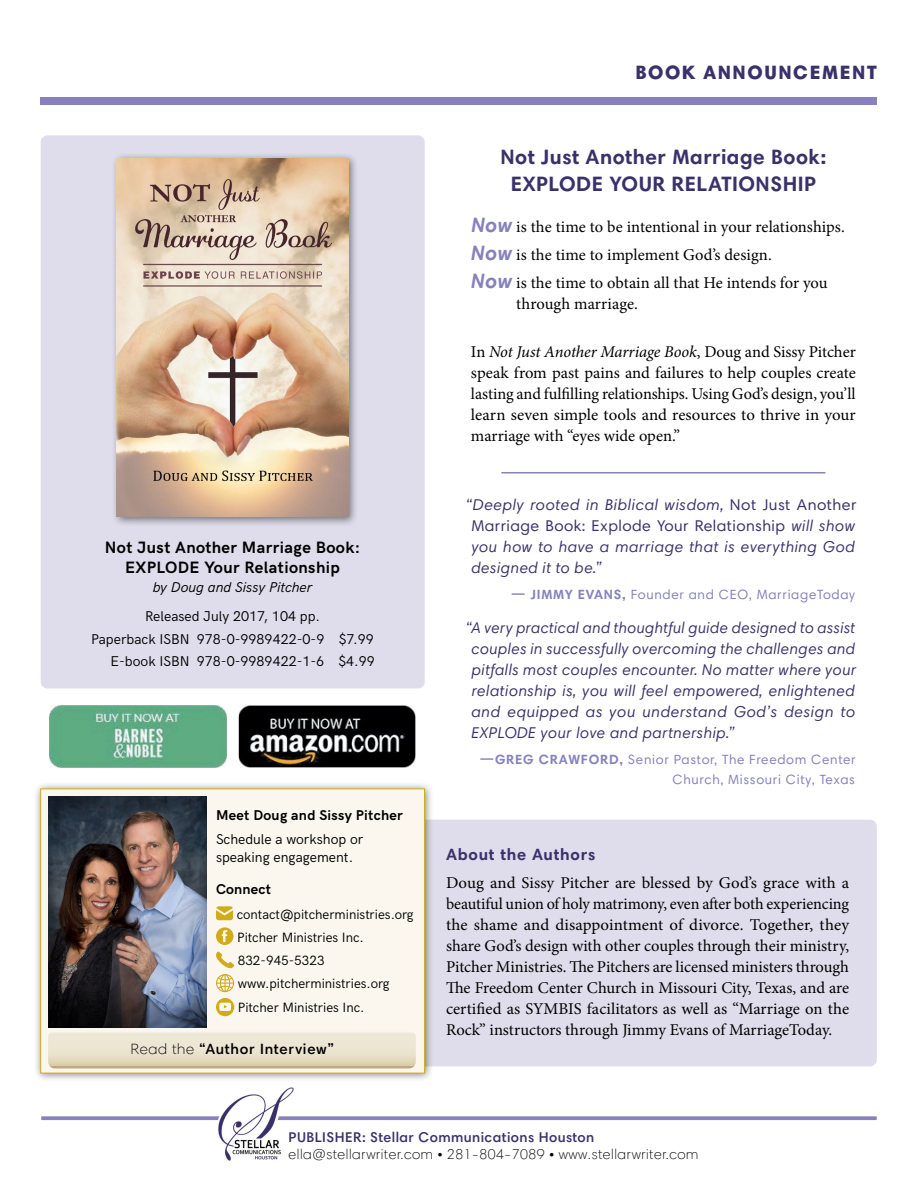
<style>
.page{position:relative;width:918px;height:1188px;background:#fff}
.page>*{position:absolute;margin:0;border:0;box-sizing:border-box;transform-origin:0 0}
.t1{font:700 21px/27px "Harmonia Sans Pro Cyr";letter-spacing:.025em;color:#3a316b;text-align:center}
.t2{font:900 19.5px "Harmonia Sans Pro Cyr";letter-spacing:.08em;color:#3a316b}
.t3{font:16.5px/21px "Minion Pro";color:#000;text-align:justify}
.t4{font:700 16.5px/19.5px "HK Grotesk";letter-spacing:.025em;color:#000;text-align:center}
.t5{font:700 16.5px "Harmonia Sans Pro Cyr";letter-spacing:.05em;color:#3a316b}
.t6{font:italic 15.75px/21px "Harmonia Sans Pro Cyr";letter-spacing:.025em;color:#3a316b;text-align:justify}
.t7{font:600 15px "Harmonia Sans Pro Cyr";letter-spacing:.05em;color:#000}
.t8{font:14.25px/18px "HK Grotesk";color:#000}
.t9{font:300 14.25px "Harmonia Sans Pro Cyr";letter-spacing:.04em;color:#000}
.t10{font:600 14.25px "Harmonia Sans Pro Cyr";letter-spacing:.03em;color:#3a316b}
.t11{font:700 14.25px "HK Grotesk";letter-spacing:.02em;color:#000}
.t12{font:italic 14.25px "HK Grotesk";color:#000}
.t13{font:13.5px/23.2px "HK Grotesk";color:#000}
.t14{font:13.5px/19.5px "Harmonia Sans Pro Cyr";letter-spacing:.05em;color:#8781bd;text-align:right}
.s1{font-weight:300}
.s2{font-family:"Harmonia Sans Pro Cyr";font-weight:700;font-style:italic;font-size:21px;color:#8781bd}
.s3{font-style:italic}
.s4{font-style:normal}
.s5{font-weight:700}
</style>
<div class="page">
<div style="left:41px;top:135px;width:384px;height:553px;background:#dfddeb;border-radius:7px"></div>
<svg style="left:41px;top:1116px;width:836px;height:4px;background:#918bc2"></svg>
<div style="left:416px;top:820px;width:461px;height:246px;background:#dfddeb;border-radius:7px"></div>
<hr style="left:501px;top:472px;width:324px;height:1px;background:#8781bd">
<div style="left:40px;top:97px;width:838px;height:8px;background:#8781bd"></div>
<img style="left:216px;top:1087px;width:82px;height:74px">
<div style="left:111px;top:153px;width:248px;height:374px;background:#000;opacity:.5"></div>
<img style="left:117px;top:159px;width:232px;height:358px">
<div style="left:33px;top:782px;width:401px;height:300px;background:#000;opacity:.5"></div>
<div style="left:40px;top:789px;width:385px;height:284px;background:#fbf7ee"></div>
<img style="left:48px;top:796px;width:158px;height:231px">
<svg style="left:48px;top:1031px;width:368px;height:37px;background:#e6dec8"></svg>
<svg style="left:216px;top:906px;width:17px;height:14px"></svg>
<svg style="left:216px;top:927px;width:18px;height:18px"></svg>
<svg style="left:216px;top:952px;width:18px;height:16px"></svg>
<svg style="left:216px;top:974px;width:18px;height:18px"></svg>
<svg style="left:216px;top:998px;width:18px;height:18px"></svg>
<img style="left:50px;top:705px;width:177px;height:63px">
<img style="left:239px;top:705px;width:177px;height:63px">
<p class="t2" style="left:635px;top:60px;width:243px">BOOK ANNOUNCEMENT</p>
<p class="t4" style="left:105px;top:536px;width:257px">Not Just Another Marriage Book:<br>EXPLODE Your Relationship</p>
<p class="t12" style="left:153px;top:576px;width:161px">by Doug and Sissy Pitcher</p>
<p class="t8" style="left:145px;top:606px;width:176px">Released July 2017, 104 pp.</p>
<p class="t8" style="left:91px;top:629px;width:284px">Paperback ISBN 978-0-9989422-0-9 $7.99</p>
<p class="t8" style="left:111px;top:651px;width:266px">E-book ISBN 978-0-9989422-1-6 $4.99</p>
<p class="t11" style="left:216px;top:804px;width:188px">Meet Doug and Sissy Pitcher</p>
<p class="t8" style="left:216px;top:829px;width:149px">Schedule a workshop or speaking engagement.</p>
<p class="t11" style="left:216px;top:878px;width:57px">Connect</p>
<p class="t13" style="left:237px;top:901px;width:178px">contact@pitcherministries.org<br>Pitcher Ministries Inc.<br>832-945-5323 www.pitcherministries.org<br>Pitcher Ministries Inc.</p>
<p class="t7" style="left:131px;top:1039px;width:205px"><span class="s1">Read the</span> “Author Interview”</p>
<p class="t1" style="left:500px;top:143px;width:328px">Not Just Another Marriage Book:<br>EXPLODE YOUR RELATIONSHIP</p>
<p class="t3" style="left:471px;top:213px;width:375px;line-height:27.8px;text-align:left"><span class="s2">Now</span> is the time to be intentional in your relationships.<br><span class="s2">Now</span> is the time to implement God’s design.<br><span class="s2">Now</span> is the time to obtain all that He intends for you</p>
<p class="t3" style="left:516px;top:293px;width:123px">through marriage.</p>
<p class="t3" style="left:471px;top:342px;width:386px">In <span class="s3">Not Just Another Marriage Book</span>, Doug and Sissy Pitcher speak from past pains and failures to help couples create lasting and fulfilling relationships. Using God’s design, you’ll learn seven simple tools and resources to thrive in your marriage with “eyes wide open.”</p>
<p class="t6" style="left:471px;top:493px;width:387px;text-indent:-6px">“Deeply rooted in Biblical wisdom, <span class="s4">Not Just Another Marriage Book: Explode Your Relationship</span> will show you how to have a marriage that is everything God designed it to be.”</p>
<p class="t14" style="left:511px;top:584px;width:346px"><span class="s5">— JIMMY EVANS,</span> Founder and CEO, MarriageToday</p>
<p class="t6" style="left:471px;top:617px;width:387px;text-indent:-6px">“A very practical and thoughtful guide designed to assist couples in successfully overcoming the challenges and pitfalls most couples encounter. No matter where your relationship is, you will feel empowered, enlightened and equipped as you understand God’s design to EXPLODE your love and partnership.”</p>
<p class="t14" style="left:479px;top:749px;width:378px"><span class="s5">—GREG CRAWFORD,</span> Senior Pastor, The Freedom Center<br>Church, Missouri City, Texas</p>
<p class="t5" style="left:446px;top:844px;width:151px">About the Authors</p>
<p class="t3" style="left:446px;top:872px;width:405px">Doug and Sissy Pitcher are blessed by God’s grace with a beautiful union of holy matrimony, even after both experiencing the shame and disappointment of divorce. Together, they share God’s design with other couples through their ministry, Pitcher Ministries. The Pitchers are licensed ministers through The Freedom Center Church in Missouri City, Texas, and are certified as SYMBIS facilitators as well as “Marriage on the Rock” instructors through Jimmy Evans of MarriageToday.</p>
<p class="t10" style="left:289px;top:1128px;width:307px">PUBLISHER: Stellar Communications Houston</p>
<p class="t9" style="left:289px;top:1145px;width:411px">ella@stellarwriter.com • 281-804-7089 • www.stellarwriter.com</p>
</div>
